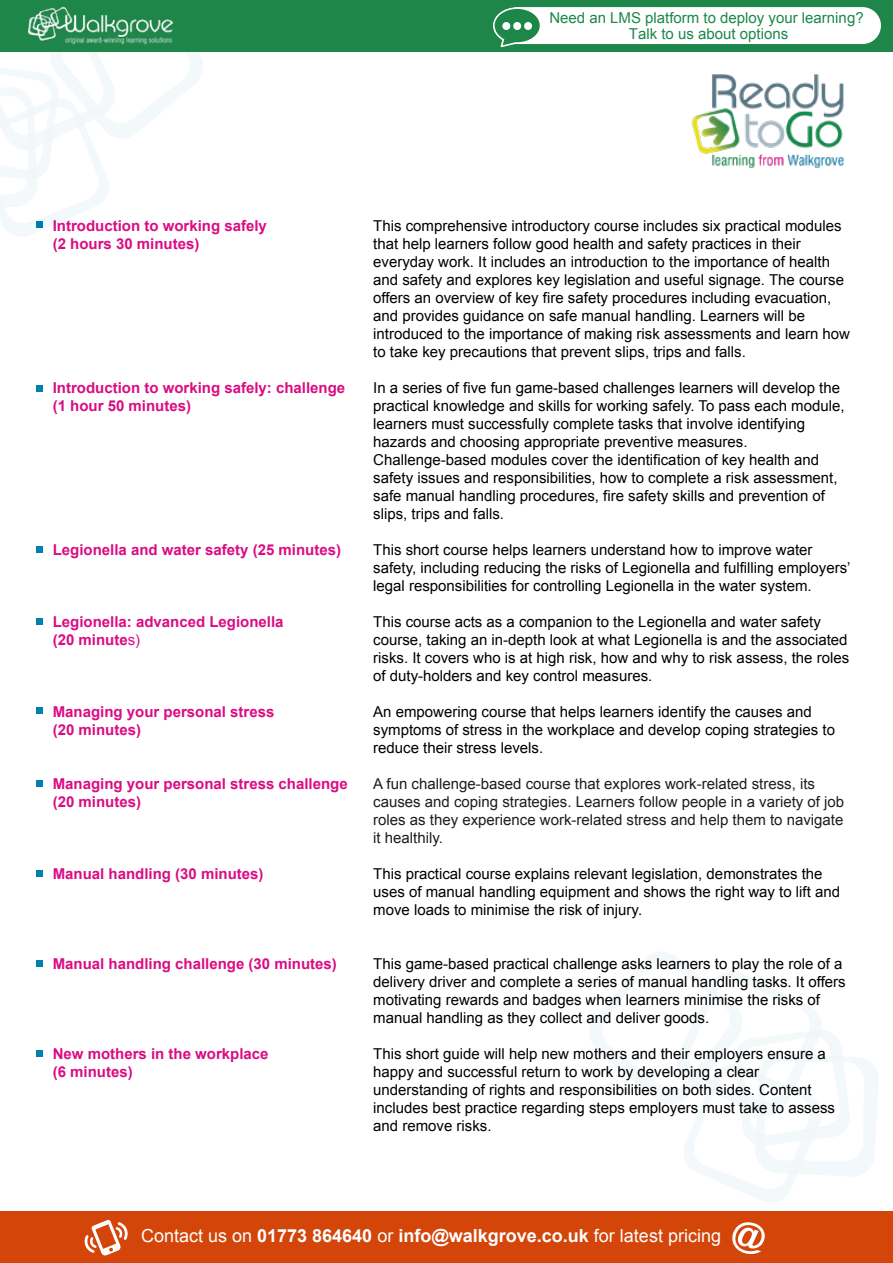
<style>
.page{position:relative;width:893px;height:1263px;background:#fff}
.page>*{position:absolute;margin:0;border:0;box-sizing:border-box;transform-origin:0 0}
.t1{font:700 18px "Arial";color:#fff}
.t2{font:15px/18px "Arial";color:#000}
.t3{font:700 15px/18px "Arial";color:#da0c84}
.t4{font:15px/18px "Arial";color:#1d1d1b}
.t5{font:15px/16.5px "Arial";color:#1c8749;text-align:center}
.s1{font-weight:400}
</style>
<div class="page">
<div style="left:36px;top:385px;width:7px;height:7px;background:#017fad"></div>
<div style="left:36px;top:546px;width:7px;height:7px;background:#017fad"></div>
<div style="left:36px;top:618px;width:7px;height:7px;background:#017fad"></div>
<div style="left:36px;top:708px;width:7px;height:6px;background:#017fad"></div>
<div style="left:36px;top:870px;width:7px;height:7px;background:#017fad"></div>
<div style="left:36px;top:780px;width:7px;height:7px;background:#017fad"></div>
<div style="left:36px;top:960px;width:7px;height:7px;background:#017fad"></div>
<div style="left:36px;top:1050px;width:7px;height:6px;background:#017fad"></div>
<svg style="left:590px;top:952px;width:288px;height:250px"></svg>
<svg style="left:0;top:51px;width:203px;height:185px"></svg>
<div style="left:0;top:0;width:893px;height:51px;background:#1d8648"></div>
<div style="left:0;top:1211px;width:893px;height:52px;background:#d34509"></div>
<svg style="left:84px;top:1219px;width:44px;height:37px"></svg>
<div style="left:500px;top:7px;width:381px;height:37px;background:#fff;border-radius:18px"></div>
<svg style="left:493px;top:7px;width:49px;height:40px"></svg>
<img style="left:27px;top:6px;width:147px;height:39px">
<img style="left:685px;top:51px;width:178px;height:118px">
<p class="t5" style="left:549px;top:9px;width:316px">Need an LMS platform to deploy your learning?<br>Talk to us about options</p>
<p class="t3" style="left:53px;top:217px;width:216px">Introduction to working safely (2 hours 30 minutes)</p>
<p class="t3" style="left:53px;top:379px;width:294px">Introduction to working safely: challenge (1 hour 50 minutes)</p>
<p class="t3" style="left:53px;top:541px;width:290px">Legionella and water safety (25 minutes)</p>
<p class="t3" style="left:53px;top:613px;width:232px">Legionella: advanced Legionella (20 minute<span class="s1">s)</span></p>
<p class="t3" style="left:53px;top:703px;width:223px">Managing your personal stress (20 minutes)</p>
<p class="t3" style="left:53px;top:775px;width:297px">Managing your personal stress challenge (20 minutes)</p>
<p class="t3" style="left:53px;top:865px;width:212px">Manual handling (30 minutes)</p>
<p class="t3" style="left:53px;top:955px;width:286px">Manual handling challenge (30 minutes)</p>
<p class="t3" style="left:53px;top:1045px;width:217px">New mothers in the workplace (6 minutes)</p>
<p class="t2" style="left:373px;top:217px;width:478px">This comprehensive introductory course includes six practical modules that help learners follow good health and safety practices in their everyday work. It includes an introduction to the importance of health and safety and explores key legislation and useful signage. The course offers an overview of key fire safety procedures including evacuation, and provides guidance on safe manual handling. Learners will be introduced to the importance of making risk assessments and learn how to take key precautions that prevent slips, trips and falls.</p>
<p class="t2" style="left:373px;top:379px;width:473px">In a series of five fun game-based challenges learners will develop the practical knowledge and skills for working safely. To pass each module, learners must successfully complete tasks that involve identifying hazards and choosing appropriate preventive measures.<br>Challenge-based modules cover the identification of key health and safety issues and responsibilities, how to complete a risk assessment, safe manual handling procedures, fire safety skills and prevention of slips, trips and falls.</p>
<p class="t2" style="left:373px;top:541px;width:479px">This short course helps learners understand how to improve water safety, including reducing the risks of Legionella and fulfilling employers’ legal responsibilities for controlling Legionella in the water system.</p>
<p class="t2" style="left:373px;top:613px;width:477px">This course acts as a companion to the Legionella and water safety course, taking an in-depth look at what Legionella is and the associated risks. It covers who is at high risk, how and why to risk assess, the roles of duty-holders and key control measures.</p>
<p class="t2" style="left:373px;top:703px;width:463px">An empowering course that helps learners identify the causes and symptoms of stress in the workplace and develop coping strategies to reduce their stress levels.</p>
<p class="t4" style="left:373px;top:775px;width:473px">A fun challenge-based course that explores work-related stress, its causes and coping strategies. Learners follow people in a variety of job roles as they experience work-related stress and help them to navigate it healthily.</p>
<p class="t2" style="left:373px;top:865px;width:468px">This practical course explains relevant legislation, demonstrates the uses of manual handling equipment and shows the right way to lift and move loads to minimise the risk of injury.</p>
<p class="t2" style="left:373px;top:955px;width:474px">This game-based practical challenge asks learners to play the role of a delivery driver and complete a series of manual handling tasks. It offers motivating rewards and badges when learners minimise the risks of manual handling as they collect and deliver goods.</p>
<p class="t2" style="left:373px;top:1045px;width:463px">This short guide will help new mothers and their employers ensure a happy and successful return to work by developing a clear understanding of rights and responsibilities on both sides. Content includes best practice regarding steps employers must take to assess and remove risks.</p>
<p class="t1" style="left:141px;top:1223px;width:581px"><span class="s1">Contact us on</span> 01773 864640 <span class="s1">or</span> info@walkgrove.co.uk <span class="s1">for latest pricing</span></p>
</div>
